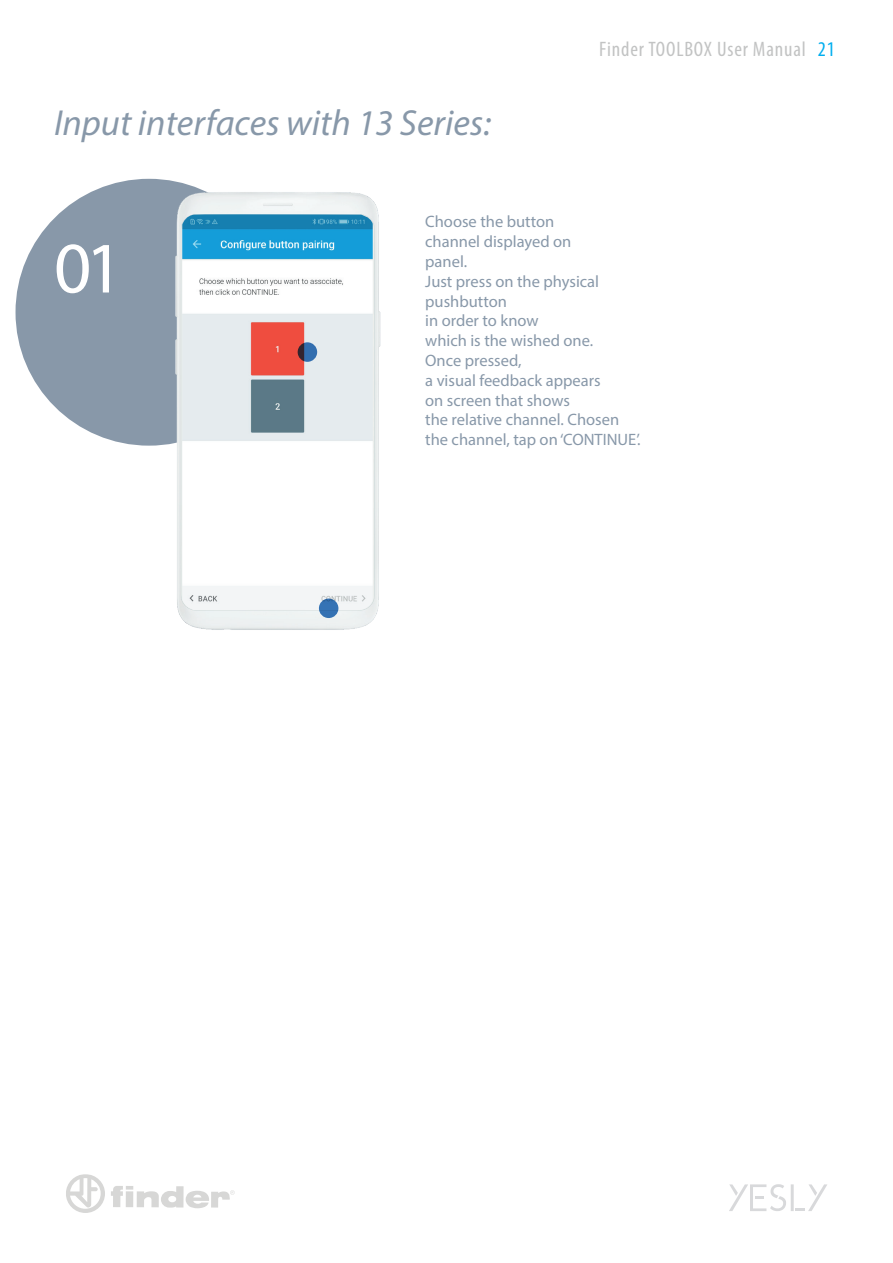
<style>
.page{position:relative;width:893px;height:1263px;background:#fff}
.page>*{position:absolute;margin:0;border:0;box-sizing:border-box;transform-origin:0 0}
.t1{font:72.9px "Myriad Pro";color:#fff}
.t2{font:italic 36.3px "Myriad Pro";color:#8898a9}
.t3{font:condensed 21px "Myriad Pro";letter-spacing:.04em;color:#c2c3c3}
.t4{font:16.5px/19.8px "Myriad Pro";color:#8898a9}
.s1{color:#00aeef}
</style>
<div class="page">
<svg style="left:66px;top:1174px;width:39px;height:39px"></svg>
<svg style="left:111px;top:1186px;width:124px;height:22px"></svg>
<hr style="left:791px;top:1184px;width:3px;height:27px;background:#b0b1b5">
<svg style="left:729px;top:1184px;width:57px;height:27px"></svg>
<svg style="left:795px;top:1184px;width:32px;height:27px"></svg>
<div style="left:16px;top:179px;width:266px;height:267px;background:#8898a9;border-radius:50%"></div>
<img style="left:161px;top:179px;width:220px;height:451px">
<img style="left:182px;top:214px;width:191px;height:396px">
<svg style="left:298px;top:342px;width:19px;height:20px"></svg>
<svg style="left:319px;top:598px;width:19px;height:20px"></svg>
<h2 class="t2" style="left:54px;top:101px;width:439px">Input interfaces with 13 Series:</h2>
<p class="t3" style="left:599px;top:36px;width:237px">Finder TOOLBOX User Manual <span class="s1">21</span></p>
<h1 class="t1" style="left:54px;top:223px;width:71px">01</h1>
<p class="t4" style="left:425px;top:212px;width:217px">Choose the button<br>channel displayed on<br>panel.<br>Just press on the physical pushbutton<br>in order to know<br>which is the wished one.<br>Once pressed,<br>a visual feedback appears<br>on screen that shows<br>the relative channel. Chosen the channel, tap on ‘CONTINUE’.</p>
</div>
